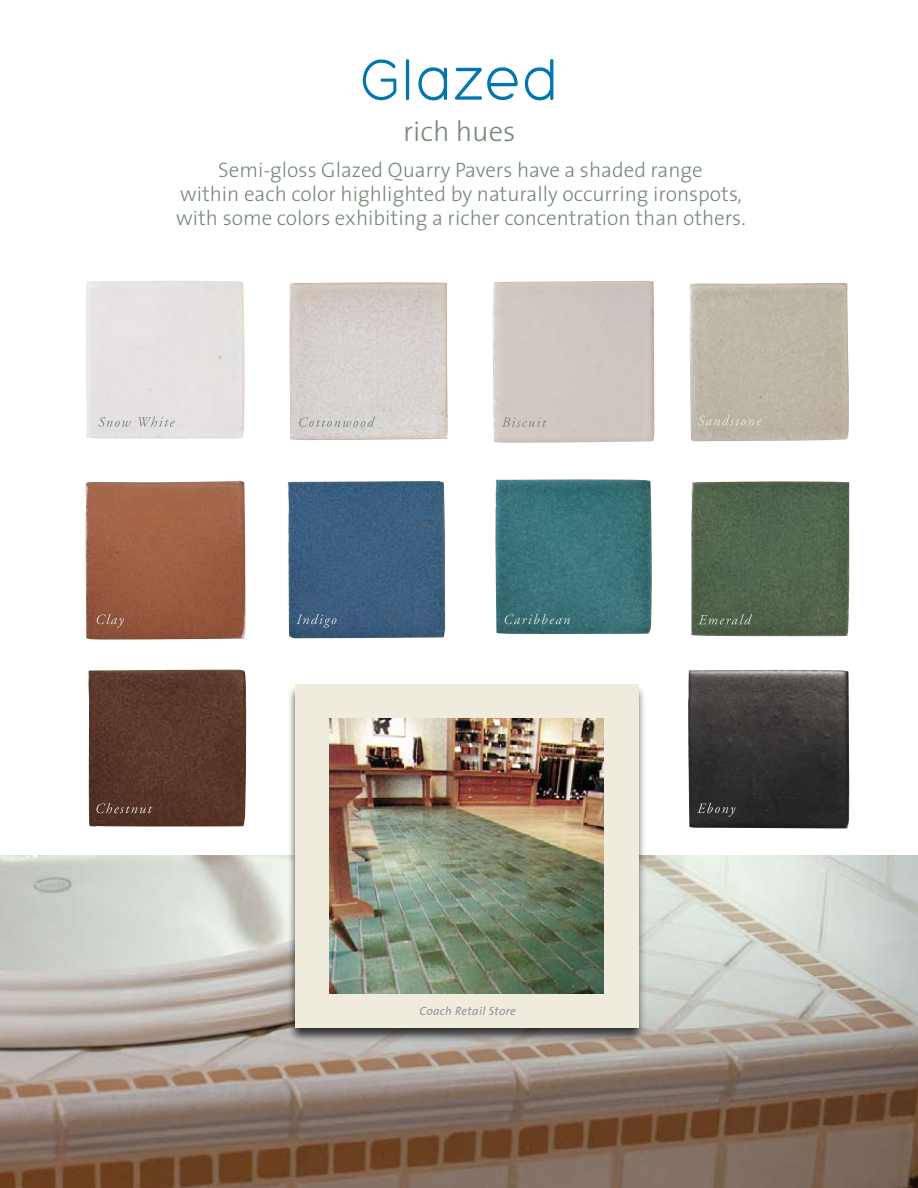
<style>
.page{position:relative;width:918px;height:1188px;background:#fff}
.page>*{position:absolute;margin:0;border:0;box-sizing:border-box;transform-origin:0 0}
.t1{font:300 60px "Hero";letter-spacing:.05em;color:#0175b0;scale:.94 1}
.t2{font:300 28.5px "The Sans";color:#788a7a}
.t3{font:300 21px/24px "The Sans";color:#788a7a;text-align:center}
.t4{font:italic 12px "The Sans";letter-spacing:.025em;color:#939598}
</style>
<div class="page">
<img style="left:0;top:856px;width:918px;height:332px">
<div style="left:86px;top:281px;width:159px;height:158px;background:#e6e2e3"></div>
<img style="left:289px;top:282px;width:159px;height:158px">
<img style="left:492px;top:281px;width:163px;height:162px">
<img style="left:689px;top:283px;width:160px;height:158px">
<img style="left:85px;top:481px;width:161px;height:159px">
<img style="left:287px;top:481px;width:158px;height:157px">
<img style="left:495px;top:479px;width:157px;height:155px">
<img style="left:691px;top:481px;width:158px;height:155px">
<img style="left:88px;top:670px;width:158px;height:157px">
<img style="left:688px;top:670px;width:161px;height:159px">
<svg style="left:299px;top:417px;width:76px;height:10px"></svg>
<svg style="left:502px;top:417px;width:45px;height:10px"></svg>
<svg style="left:698px;top:415px;width:63px;height:10px"></svg>
<svg style="left:97px;top:614px;width:27px;height:14px"></svg>
<svg style="left:296px;top:614px;width:41px;height:14px"></svg>
<svg style="left:505px;top:614px;width:65px;height:10px"></svg>
<svg style="left:698px;top:614px;width:54px;height:11px"></svg>
<svg style="left:96px;top:803px;width:56px;height:10px"></svg>
<svg style="left:697px;top:803px;width:38px;height:14px"></svg>
<div style="left:287px;top:684px;width:366px;height:365px;background:#000;opacity:.75"></div>
<div style="left:295px;top:684px;width:343px;height:344px;background:#efebdd"></div>
<img style="left:329px;top:719px;width:275px;height:274px">
<svg style="left:98px;top:417px;width:33px;height:10px"></svg>
<svg style="left:138px;top:416px;width:37px;height:11px"></svg>
<svg style="left:362px;top:59px;width:35px;height:42px"></svg>
<div style="left:406px;top:59px;width:3px;height:41px;border:1px solid #0175b0"></div>
<svg style="left:418px;top:67px;width:30px;height:34px"></svg>
<svg style="left:455px;top:67px;width:63px;height:34px"></svg>
<svg style="left:524px;top:59px;width:30px;height:42px"></svg>
<h1 class="t1" style="left:361px;top:50px;width:211px">Glazed</h1>
<h2 class="t2" style="left:403px;top:108px;width:114px">rich hues</h2>
<p class="t3" style="left:176px;top:157px;width:571px">Semi-gloss Glazed Quarry Pavers have a shaded range<br>within each color highlighted by naturally occurring ironspots, with some colors exhibiting a richer concentration than others.</p>
<p class="t4" style="left:420px;top:1000px;width:98px">Coach Retail Store</p>
</div>
